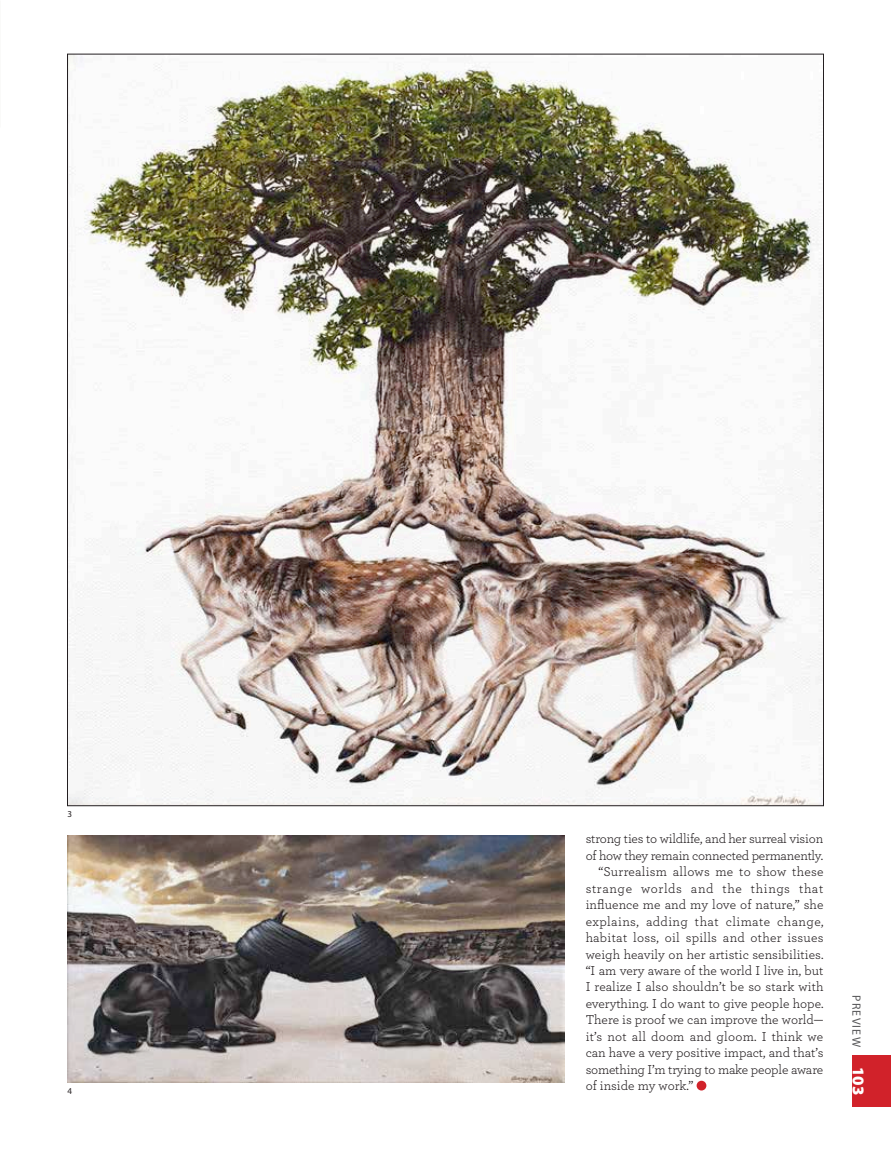
<style>
.page{position:relative;width:891px;height:1161px;background:#fff}
.page>*{position:absolute;margin:0;border:0;box-sizing:border-box;transform-origin:0 0}
.t1{font:900 16.5px "Myriad Pro";color:#fff}
.t2{font:13.5px "Archer";color:#231e20}
.t3{font:13.5px "Archer";letter-spacing:.02em;color:#231e20}
.t4{font:13.5px "Archer";letter-spacing:.03em;color:#231e20}
.t5{font:13.5px "Archer";letter-spacing:.045em;color:#231e20}
.t6{font:12px "Myriad Pro";letter-spacing:.1em;color:#58585a}
.t7{font:9px "Myriad Pro";color:#231e20}
</style>
<div class="page">
<div style="left:853px;top:1055px;width:38px;height:52px;background:#d1222a"></div>
<div style="left:697px;top:1081px;width:9px;height:10px;background:#d1222a;border-radius:50%"></div>
<img style="left:68px;top:835px;width:496px;height:248px">
<img style="left:69px;top:56px;width:753px;height:748px">
<p class="t7" style="left:67px;top:809px;width:6px">3</p>
<p class="t7" style="left:67px;top:1086px;width:6px">4</p>
<p class="t2" style="left:586px;top:829px;width:239px">strong ties to wildlife, and her surreal vision</p>
<p class="t2" style="left:586px;top:846px;width:239px">of how they remain connected permanently.</p>
<p class="t2" style="left:598px;top:862px;width:227px">“Surrealism allows me to show these</p>
<p class="t5" style="left:586px;top:879px;width:239px">strange worlds and the things that</p>
<p class="t2" style="left:586px;top:895px;width:239px">influence me and my love of nature,” she</p>
<p class="t4" style="left:586px;top:912px;width:239px">explains, adding that climate change,</p>
<p class="t3" style="left:586px;top:928px;width:239px">habitat loss, oil spills and other issues</p>
<p class="t2" style="left:586px;top:945px;width:239px">weigh heavily on her artistic sensibilities.</p>
<p class="t2" style="left:586px;top:961px;width:239px">“I am very aware of the world I live in, but</p>
<p class="t2" style="left:586px;top:978px;width:239px">I realize I also shouldn’t be so stark with</p>
<p class="t2" style="left:586px;top:994px;width:239px">everything. I do want to give people hope.</p>
<p class="t2" style="left:586px;top:1011px;width:239px">There is proof we can improve the world—</p>
<p class="t2" style="left:586px;top:1027px;width:239px">it’s not all doom and gloom. I think we</p>
<p class="t2" style="left:586px;top:1044px;width:239px">can have a very positive impact, and that’s</p>
<p class="t2" style="left:586px;top:1060px;width:239px">something I’m trying to make people aware</p>
<p class="t2" style="left:586px;top:1077px;width:109px">of inside my work.”</p>
<p class="t6" style="left:863px;top:995px;width:53px;rotate:90deg">PREVIEW</p>
<p class="t1" style="left:868px;top:1067px;width:30px;rotate:90deg">103</p>
</div>
